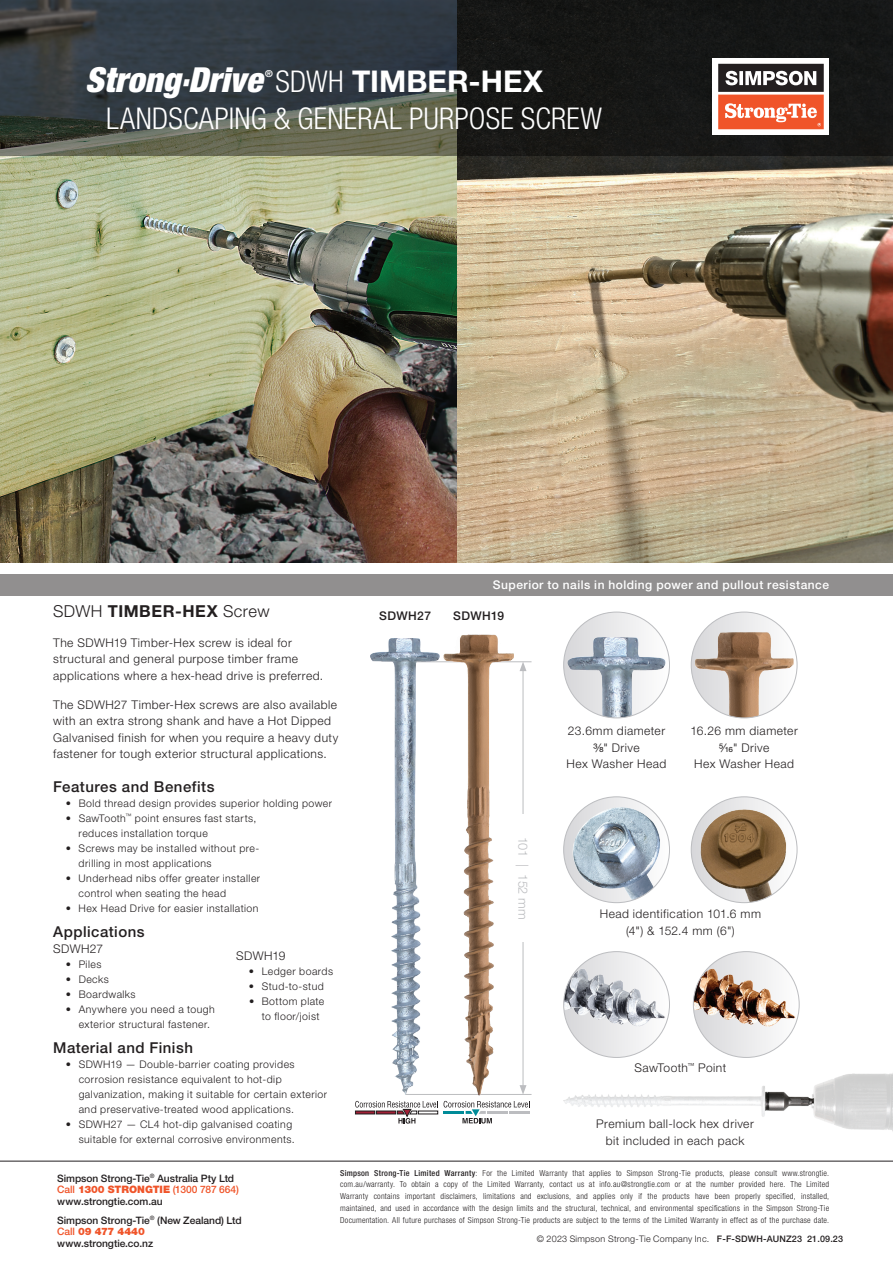
<style>
.page{position:relative;width:893px;height:1263px;background:#fff}
.page>*{position:absolute;margin:0;border:0;box-sizing:border-box;transform-origin:0 0}
.t1{font:italic 900 condensed 34.5px "Helvetica Neue LT Std";letter-spacing:.005em;color:#fff}
.t2{font:300 condensed 30px "Helvetica Neue LT Std";letter-spacing:.01em;color:#fff}
.t3{font:700 30px "Helvetica Neue LT Std";color:#fff}
.t4{font:700 16.5px "Helvetica Neue LT Std";letter-spacing:.035em;color:#231f20}
.t5{font:500 15px "Helvetica Neue LT Std";letter-spacing:.03em;color:#231f20}
.t6{font:300 12.75px "Helvetica Neue LT Std";letter-spacing:-.02em;color:#bcbdc0}
.t7{font:300 12px/16.5px "Helvetica Neue LT Std";letter-spacing:.04em;color:#231f20;text-align:center}
.t8{font:500 12px "Helvetica Neue LT Std";letter-spacing:.04em;color:#fff}
.t9{font:500 12px "Helvetica Neue LT Std";letter-spacing:.035em;color:#231f20}
.t10{font:300 10.5px/15px "Helvetica Neue LT Std";letter-spacing:.045em;color:#231f20}
.t11{font:500 10.2px/11.6px "Helvetica Neue LT Std";letter-spacing:-.005em;color:#231f20}
.t12{font:700 9.6px "Helvetica Neue LT Std";color:#fff}
.t13{font:300 9px "Helvetica Neue LT Std";letter-spacing:.025em;color:#231f20}
.t14{font:300 condensed 8.25px/11.7px "Helvetica Neue LT Std";letter-spacing:.025em;color:#231f20;text-align:justify}
.s1{font-size:45.9px}
.s2{font-weight:300;font-stretch:condensed}
.s3{font-weight:300}
.s4{font-family:"Helvetica LT Std Fractions";font-weight:400}
.s5{color:#f05429}
.s6{font-weight:900;color:#f05429}
.s7{font-weight:500}
</style>
<div class="page">
<hr style="left:0;top:1161px;width:893px;height:1px;background:#231f20">
<img style="left:0;top:156px;width:893px;height:407px">
<div style="left:0;top:574px;width:893px;height:22px;background:#918f8f"></div>
<svg style="left:691px;top:612px;width:106px;height:106px"></svg>
<img style="left:695px;top:632px;width:99px;height:86px">
<svg style="left:564px;top:612px;width:105px;height:106px;fill:#eaeaeb"></svg>
<img style="left:567px;top:637px;width:99px;height:81px">
<img style="left:566px;top:798px;width:103px;height:105px">
<svg style="left:691px;top:797px;width:106px;height:106px"></svg>
<img style="left:700px;top:809px;width:95px;height:94px">
<hr style="left:405px;top:661px;width:126px;height:1px;background:#bcbdc0">
<hr style="left:523px;top:668px;width:1px;height:420px;background:#bcbdc0">
<svg style="left:520px;top:662px;width:6px;height:9px"></svg>
<svg style="left:520px;top:1085px;width:6px;height:9px"></svg>
<div style="left:518px;top:814px;width:10px;height:128px;background:#fff"></div>
<hr style="left:406px;top:1094px;width:125px;height:1px;background:#bcbdc0">
<img style="left:444px;top:635px;width:70px;height:460px">
<img style="left:563px;top:1073px;width:330px;height:58px">
<img style="left:370px;top:638px;width:70px;height:457px">
<svg style="left:444px;top:1101px;width:86px;height:22px"></svg>
<svg style="left:355px;top:1101px;width:83px;height:23px"></svg>
<img style="left:564px;top:952px;width:105px;height:105px">
<img style="left:693px;top:952px;width:106px;height:105px">
<svg style="left:0;top:0;width:893px;height:156px;background:#2c3030"></svg>
<div style="left:713px;top:58px;width:116px;height:77px;background:#fff"></div>
<svg style="left:718px;top:64px;width:106px;height:65px"></svg>
<h1 class="t1" style="left:85px;top:58px;width:179px">Strong<span class="s1">-</span>Drive</h1>
<p class="t12" style="left:265px;top:68px;width:9px">®</p>
<h2 class="t3" style="left:275px;top:62px;width:269px"><span class="s2">SDWH</span> TIMBER-HEX</h2>
<h2 class="t2" style="left:106px;top:101px;width:498px">LANDSCAPING &amp; GENERAL PURPOSE SCREW</h2>
<h3 class="t4" style="left:53px;top:601px;width:218px"><span class="s3">SDWH</span> TIMBER-HEX <span class="s3">Screw</span></h3>
<h3 class="t7" style="left:53px;top:634px;width:272px;text-align:left">The SDWH19 Timber-Hex screw is ideal for structural and general purpose timber frame applications where a hex-head drive is preferred.</h3>
<h3 class="t7" style="left:53px;top:696px;width:287px;text-align:left">The SDWH27 Timber-Hex screws are also available with an extra strong shank and have a Hot Dipped Galvanised finish for when you require a heavy duty fastener for tough exterior structural applications.</h3>
<h3 class="t5" style="left:53px;top:777px;width:163px">Features and Benefits</h3>
<p class="t10" style="left:66px;top:795px;width:268px">• Bold thread design provides superior holding power</p>
<p class="t10" style="left:79px;top:810px;width:179px;text-indent:-13px">• SawTooth<sup>™</sup> point ensures fast starts, reduces installation torque</p>
<p class="t10" style="left:79px;top:840px;width:181px;text-indent:-13px">• Screws may be installed without pre&shy;drilling in most applications</p>
<p class="t10" style="left:79px;top:870px;width:183px;text-indent:-13px">• Underhead nibs offer greater installer control when seating the head</p>
<p class="t10" style="left:66px;top:900px;width:194px">• Hex Head Drive for easier installation</p>
<h3 class="t5" style="left:53px;top:922px;width:93px">Applications</h3>
<h3 class="t7" style="left:53px;top:940px;width:52px">SDWH27</h3>
<p class="t10" style="left:66px;top:957px;width:37px">• Piles</p>
<p class="t10" style="left:66px;top:972px;width:45px">• Decks</p>
<p class="t10" style="left:66px;top:987px;width:71px">• Boardwalks</p>
<p class="t10" style="left:79px;top:1002px;width:138px;text-indent:-13px">• Anywhere you need a tough exterior structural fastener.</p>
<h3 class="t5" style="left:53px;top:1039px;width:141px">Material and Finish</h3>
<p class="t10" style="left:79px;top:1057px;width:250px;text-indent:-13px">• SDWH19 — Double-barrier coating provides corrosion resistance equivalent to hot-dip galvanization, making it suitable for certain exterior and preservative-treated wood applications.</p>
<p class="t10" style="left:66px;top:1117px;width:230px;text-align:right">• SDWH27 — CL4 hot-dip galvanised coating suitable for external corrosive environments.</p>
<h3 class="t7" style="left:236px;top:947px;width:51px">SDWH19</h3>
<p class="t10" style="left:249px;top:963px;width:86px">• Ledger boards</p>
<p class="t10" style="left:249px;top:978px;width:76px">• Stud-to-stud</p>
<p class="t10" style="left:262px;top:993px;width:64px;text-indent:-13px">• Bottom plate to floor/joist</p>
<h3 class="t8" style="left:493px;top:578px;width:338px">Superior to nails in holding power and pullout resistance</h3>
<h3 class="t9" style="left:379px;top:609px;width:54px">SDWH27</h3>
<h3 class="t9" style="left:453px;top:609px;width:53px">SDWH19</h3>
<h3 class="t6" style="left:531px;top:837px;width:84px;rotate:90deg">101 | 152 mm</h3>
<h3 class="t7" style="left:567px;top:722px;width:101px">23.6mm diameter<br><span class="s4">3/8</span>" Drive<br>Hex Washer Head</h3>
<h3 class="t7" style="left:690px;top:722px;width:109px">16.26 mm diameter<br><span class="s4">5/16</span>" Drive<br>Hex Washer Head</h3>
<h3 class="t7" style="left:600px;top:905px;width:163px">Head identification 101.6 mm (4") &amp; 152.4 mm (6")</h3>
<h3 class="t7" style="left:634px;top:1059px;width:93px">SawTooth<sup>™</sup> Point</h3>
<h3 class="t7" style="left:596px;top:1116px;width:159px">Premium ball-lock hex driver bit included in each pack</h3>
<p class="t11" style="left:57px;top:1172px;width:183px">Simpson Strong-Tie<sup>®</sup> Australia Pty Ltd<br><span class="s5">Call</span> <span class="s6">1300 STRONGTIE</span> <span class="s5">(1300 787 664) </span>www.strongtie.com.au</p>
<p class="t11" style="left:57px;top:1214px;width:186px">Simpson Strong-Tie<sup>®</sup> (New Zealand) Ltd<br><span class="s5">Call</span> <span class="s6">09 477 4440 </span>www.strongtie.co.nz</p>
<p class="t14" style="left:340px;top:1167px;width:491px"><span class="s7">Simpson Strong-Tie Limited Warranty</span>: For the Limited Warranty that applies to Simpson Strong-Tie products, please consult www.strongtie. com.au/warranty. To obtain a copy of the Limited Warranty, contact us at info.au@strongtie.com or at the number provided here. The Limited Warranty contains important disclaimers, limitations and exclusions, and applies only if the products have been properly specified, installed, maintained, and used in accordance with the design limits and the structural, technical, and environmental specifications in the Simpson Strong‑Tie Documentation. All future purchases of Simpson Strong-Tie products are subject to the terms of the Limited Warranty in effect as of the purchase date.</p>
<p class="t13" style="left:537px;top:1233px;width:308px">© 2023 Simpson Strong‑Tie Company Inc. <span class="s7">F-F-SDWH-AUNZ23 21.09.23</span></p>
</div>
